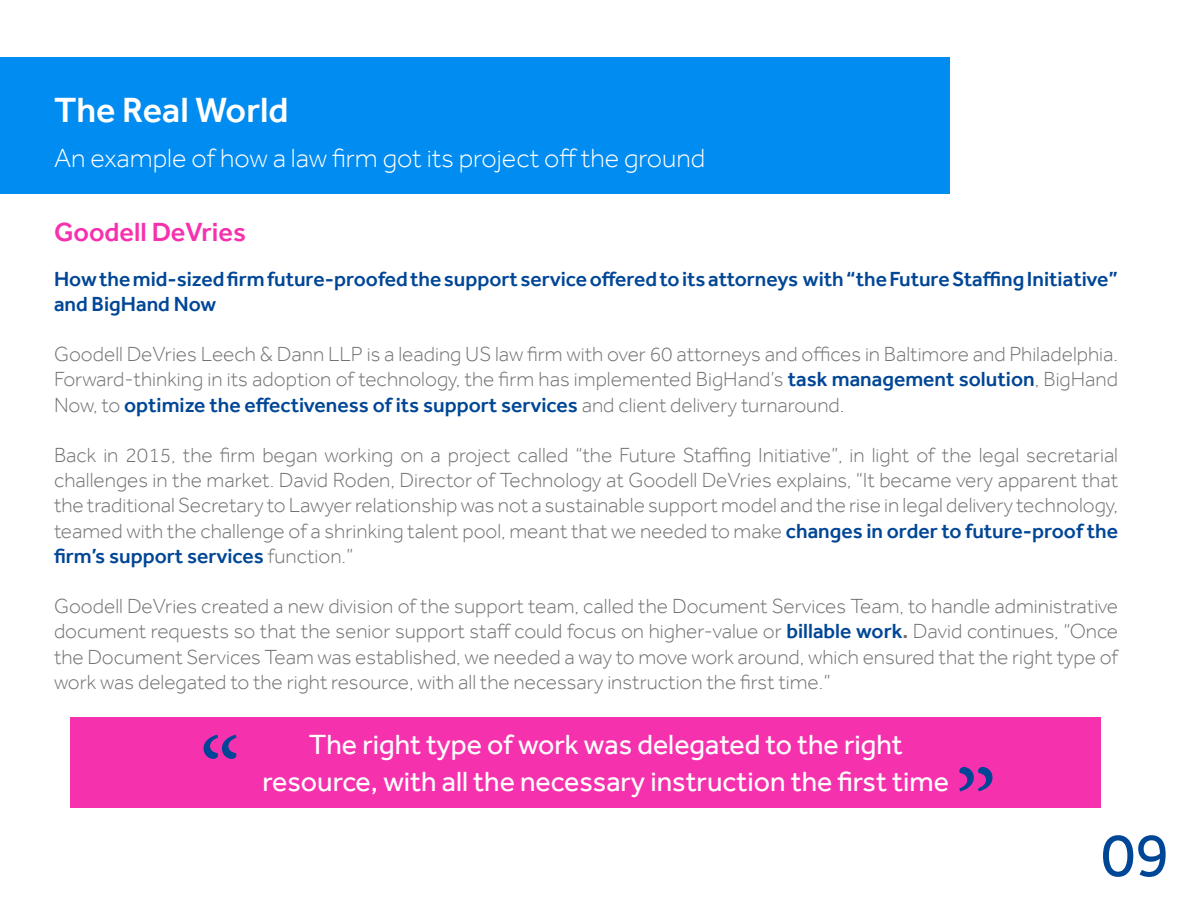
<style>
.page{position:relative;width:1200px;height:900px;background:#fff}
.page>*{position:absolute;margin:0;border:0;box-sizing:border-box;transform-origin:0 0}
.t1{font:105px "Minion Pro";color:#004696}
.t2{font:63px "Effra";color:#004696}
.t3{font:500 36px "Effra";color:#fff}
.t4{font:300 30px "Effra";color:#fff}
.t5{font:28.5px "Effra";color:#fff}
.t6{font:300 27px "Effra";color:#fff}
.t7{font:500 27px "Effra";color:#f631ad}
.t8{font:300 21px/25.2px "Effra";color:#717174;text-align:justify}
.t9{font:500 21px/25.2px "Effra";color:#004696}
.s1{font-weight:500;color:#004696}
.s2{font-weight:500}
</style>
<div class="page">
<div style="left:0;top:57px;width:950px;height:137px;background:#008cf0"></div>
<div style="left:70px;top:717px;width:1031px;height:90px;background:#f631ad"></div>
<h3 class="t3" style="left:54px;top:88px;width:236px">The Real World</h3>
<p class="t6" style="left:54px;top:143px;width:653px">An example of how a law firm got its project off the ground</p>
<h3 class="t4" style="left:30px;top:140px;width:597px">Getting the basics right to solve your challenges</h3>
<p class="t7" style="left:54px;top:215px;width:193px">Goodell DeVries</p>
<p class="t9" style="left:54px;top:266px;width:1066px">How the mid-sized firm future-proofed the support service offered to its attorneys with “the Future Staffing Initiative” and BigHand Now</p>
<p class="t8" style="left:54px;top:341px;width:1066px">Goodell DeVries Leech &amp; Dann LLP is a leading US law firm with over 60 attorneys and offices in Baltimore and Philadelphia.<br>Forward-thinking in its adoption of technology, the firm has implemented BigHand’s <span class="s1">task management solution</span>, BigHand Now, to <span class="s1">optimize the effectiveness of its support services</span> and client delivery turnaround.</p>
<p class="t8" style="left:54px;top:442px;width:1066px">Back in 2015, the firm began working on a project called “the Future Staffing Initiative”, in light of the legal secretarial challenges in the market. David Roden, Director of Technology at Goodell DeVries explains, “It became very apparent that the traditional Secretary to Lawyer relationship was not a sustainable support model and the rise in legal delivery technology, teamed with the challenge of a shrinking talent pool, meant that we needed to make <span class="s1">changes in order to future-proof the firm’s support services</span> function.”</p>
<p class="t8" style="left:54px;top:593px;width:1066px">Goodell DeVries created a new division of the support team, called the Document Services Team, to handle administrative document requests so that the senior support staff could focus on higher-value or <span class="s1">billable work</span><span class="s2">.</span> David continues, “Once the Document Services Team was established, we needed a way to move work around, which ensured that the right type of work was delegated to the right resource, with all the necessary instruction the first time.”</p>
<h1 class="t1" style="left:199px;top:706px;width:43px">“</h1>
<h3 class="t5" style="left:309px;top:727px;width:595px">The right type of work was delegated to the right</h3>
<h3 class="t5" style="left:263px;top:765px;width:688px">resource, with all the necessary instruction the first time</h3>
<h2 class="t2" style="left:955px;top:817px;width:216px"><sup>”</sup> 09</h2>
</div>
